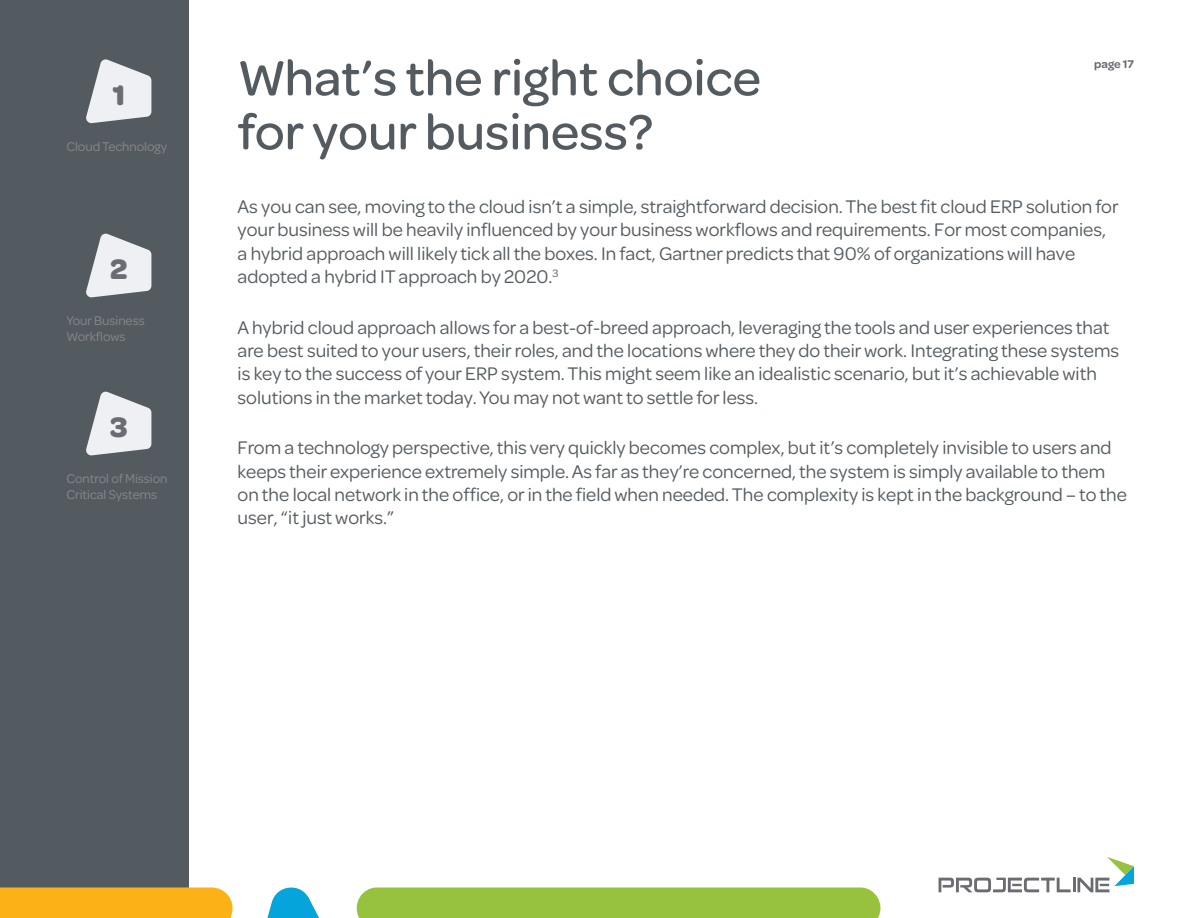
<style>
.page{position:relative;width:1188px;height:918px;background:#fff}
.page>*{position:absolute;margin:0;border:0;box-sizing:border-box;transform-origin:0 0}
.t1{font:500 52.5px/54px "Omnes";color:#545b60}
.t2{font:700 30px "Omnes";color:#696c72}
.t3{font:19.5px/23.4px "Omnes";color:#545b60}
.t4{font:13.5px/16.2px "Omnes";color:#87878b}
.t5{font:600 12px "Omnes";color:#696c72}
</style>
<div class="page">
<div style="left:0;top:0;width:189px;height:918px;background:#545b60"></div>
<div style="left:356px;top:887px;width:525px;height:31px;background:#97c23d"></div>
<svg style="left:267px;top:887px;width:52px;height:31px"></svg>
<div style="left:0;top:887px;width:233px;height:31px;background:#fcb116"></div>
<svg style="left:939px;top:857px;width:195px;height:35px"></svg>
<svg style="left:86px;top:59px;width:65px;height:65px"></svg>
<svg style="left:86px;top:233px;width:65px;height:65px"></svg>
<svg style="left:86px;top:391px;width:65px;height:65px"></svg>
<h2 class="t2" style="left:112px;top:74px;width:14px">1</h2>
<p class="t4" style="left:66px;top:137px;width:102px">Cloud Technology</p>
<h2 class="t2" style="left:110px;top:248px;width:19px">2</h2>
<p class="t4" style="left:66px;top:312px;width:80px">Your Business<br>Workflows</p>
<h2 class="t2" style="left:110px;top:406px;width:19px">3</h2>
<p class="t4" style="left:66px;top:470px;width:103px">Control of Mission<br>Critical Systems</p>
<h1 class="t1" style="left:238px;top:47px;width:525px">What’s the right choice for your business?</h1>
<p class="t5" style="left:1094px;top:55px;width:41px">page 17</p>
<p class="t3" style="left:238px;top:194px;width:883px">As you can see, moving to the cloud isn’t a simple, straightforward decision. The best fit cloud ERP solution for your business will be heavily influenced by your business workflows and requirements. For most companies, a hybrid approach will likely tick all the boxes. In fact, Gartner predicts that 90% of organizations will have adopted a hybrid IT approach by 2020.<sup>3</sup></p>
<p class="t3" style="left:238px;top:314px;width:883px">A hybrid cloud approach allows for a best-of-breed approach, leveraging the tools and user experiences that are best suited to your users, their roles, and the locations where they do their work. Integrating these systems is key to the success of your ERP system. This might seem like an idealistic scenario, but it’s achievable with solutions in the market today. You may not want to settle for less.</p>
<p class="t3" style="left:238px;top:435px;width:891px">From a technology perspective, this very quickly becomes complex, but it’s completely invisible to users and keeps their experience extremely simple. As far as they’re concerned, the system is simply available to them on the local network in the office, or in the field when needed. The complexity is kept in the background – to the user, “it just works.”</p>
</div>
